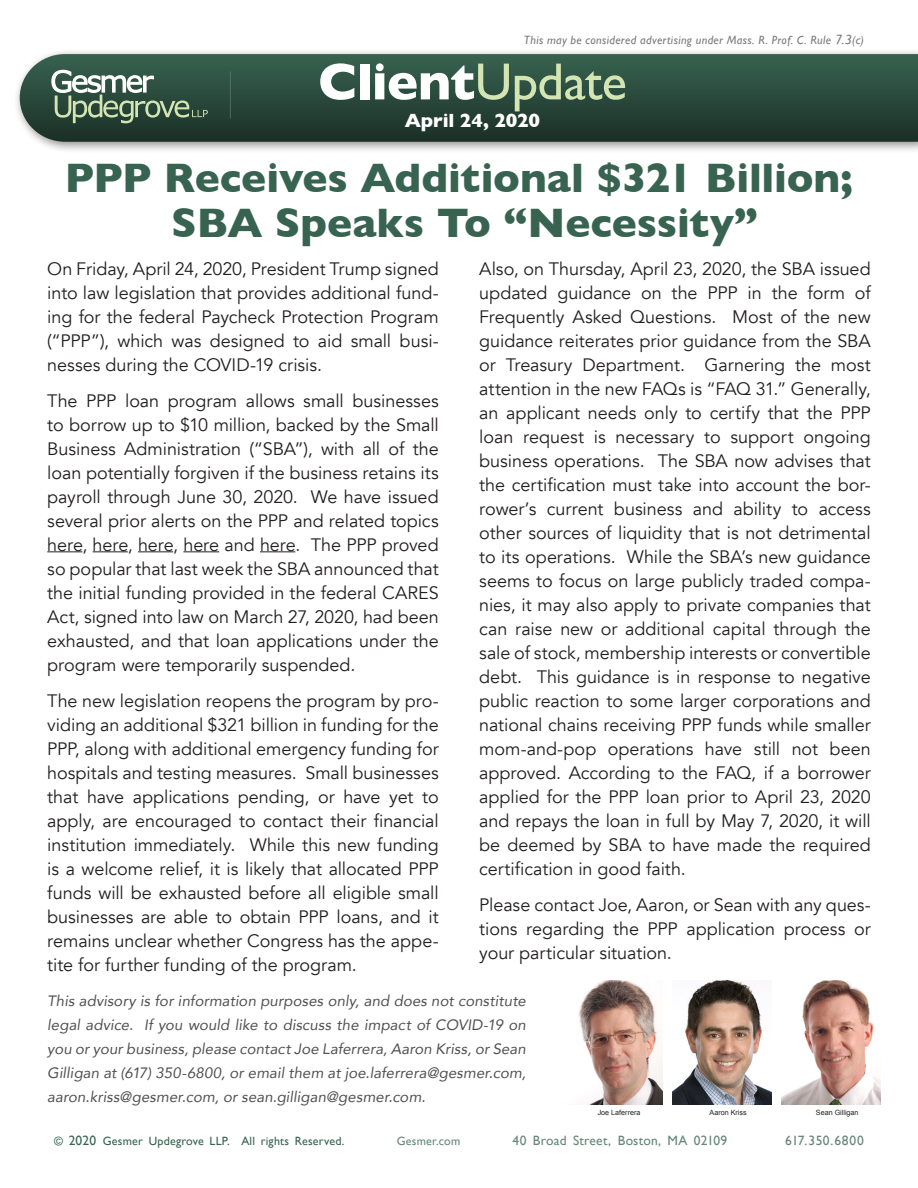
<style>
.page{position:relative;width:918px;height:1188px;background:#fff}
.page>*{position:absolute;margin:0;border:0;box-sizing:border-box;transform-origin:0 0}
.Body_Copy{font:700 52.5px "Gill Sans";letter-spacing:-.015em;color:#fff}
.Body_Copy-2{font:700 42px/45px "Gill Sans";letter-spacing:-.005em;color:#386351;text-align:center}
.Body_Copy-3{font:700 19.5px "Gill Sans";letter-spacing:-.005em;color:#fff}
.Body_Text{font:18px/24px "Avenir";color:#231f20;text-align:justify}
.Body_Text-2{font:italic 15px/24px "Avenir";letter-spacing:.01em;color:#505050;text-align:justify}
.t1{font:13.5px "Gill Sans";letter-spacing:.015em;color:#678678}
.t2{font:italic 12px "Gill Sans";letter-spacing:.03em;color:#7c7c7c}
.t3{font:12px "Gill Sans";letter-spacing:.02em;color:#386351}
.t4{font:12px "Gill Sans";letter-spacing:.02em;color:#678678}
.t5{font:7.2px "Arial";color:#231f20}
.s1{font-size:13.5px}
.s2{font-weight:400;color:#d3e5b3}
</style>
<div class="page">
<hr style="left:47px;top:551px;width:35px;height:1px;background:#231f20">
<hr style="left:93px;top:551px;width:35px;height:1px;background:#231f20">
<hr style="left:138px;top:551px;width:35px;height:1px;background:#231f20">
<hr style="left:183px;top:551px;width:36px;height:1px;background:#231f20">
<hr style="left:260px;top:551px;width:35px;height:1px;background:#231f20">
<div style="left:13px;top:48px;width:905px;height:106px;background:#231f20;opacity:.5"></div>
<svg style="left:20px;top:54px;width:898px;height:88px;background:#2c4b3e"></svg>
<hr style="left:230px;top:71px;width:1px;height:48px;background:#678678">
<svg style="left:51px;top:70px;width:157px;height:53px;background:#597463"></svg>
<img style="left:673px;top:980px;width:99px;height:124px">
<img style="left:782px;top:980px;width:99px;height:124px">
<img style="left:578px;top:980px;width:85px;height:124px">
<p class="t2" style="left:524px;top:33px;width:342px">This may be considered advertising under Mass. R. Prof. C. Rule <span class="s1">7.3</span>(c)</p>
<p class="Body_Copy" style="left:318px;top:40px;width:310px">Client<span class="s2">Update</span></p>
<p class="Body_Copy-3" style="left:405px;top:105px;width:137px">April 24, 2020</p>
<p class="Body_Copy-2" style="left:65px;top:155px;width:790px">PPP Receives Additional $321 Billion;<br>SBA Speaks To “Necessity”</p>
<p class="Body_Text" style="left:479px;top:257px;width:393px">Also, on Thursday, April 23, 2020, the SBA issued updated guidance on the PPP in the form of Frequently Asked Questions. Most of the new guidance reiterates prior guidance from the SBA or Treasury Department. Garnering the most attention in the new FAQs is “FAQ 31.” Generally, an applicant needs only to certify that the PPP loan request is necessary to support ongoing business operations. The SBA now advises that the certification must take into account the bor&shy;rower’s current business and ability to access other sources of liquidity that is not detrimental to its operations. While the SBA’s new guidance seems to focus on large publicly traded compa&shy;nies, it may also apply to private companies that can raise new or additional capital through the sale of stock, membership interests or convertible debt. This guidance is in response to negative public reaction to some larger corporations and national chains receiving PPP funds while smaller mom-and-pop operations have still not been approved. According to the FAQ, if a borrower applied for the PPP loan prior to April 23, 2020 and repays the loan in full by May 7, 2020, it will be deemed by SBA to have made the required certification in good faith.</p>
<p class="Body_Text" style="left:479px;top:893px;width:393px">Please contact Joe, Aaron, or Sean with any ques&shy;tions regarding the PPP application process or your particular situation.</p>
<p class="Body_Text" style="left:47px;top:257px;width:393px">On Friday, April 24, 2020, President Trump signed into law legislation that provides additional fund&shy;ing for the federal Paycheck Protection Program (“PPP”), which was designed to aid small busi&shy;nesses during the COVID-19 crisis.</p>
<p class="Body_Text" style="left:47px;top:389px;width:393px">The PPP loan program allows small businesses to borrow up to $10 million, backed by the Small Business Administration (“SBA”), with all of the loan potentially forgiven if the business retains its payroll through June 30, 2020. We have issued several prior alerts on the PPP and related topics here, here, here, here and here. The PPP proved so popular that last week the SBA announced that the initial funding provided in the federal CARES Act, signed into law on March 27, 2020, had been exhausted, and that loan applications under the program were temporarily suspended.</p>
<p class="Body_Text" style="left:47px;top:689px;width:393px">The new legislation reopens the program by pro&shy;viding an additional $321 billion in funding for the PPP, along with additional emergency funding for hospitals and testing measures. Small businesses that have applications pending, or have yet to apply, are encouraged to contact their financial institution immediately. While this new funding is a welcome relief, it is likely that allocated PPP funds will be exhausted before all eligible small businesses are able to obtain PPP loans, and it remains unclear whether Congress has the appe&shy;tite for further funding of the program.</p>
<p class="Body_Text-2" style="left:47px;top:989px;width:480px">This advisory is for information purposes only, and does not constitute legal advice. If you would like to discuss the impact of COVID-19 on you or your business, please contact Joe Laferrera, Aaron Kriss, or Sean Gilligan at (617) 350-6800, or email them at joe.laferrera@gesmer.com, aaron.kriss@gesmer.com, or sean.gilligan@gesmer.com.</p>
<p class="t5" style="left:598px;top:1108px;width:44px">Joe Laferrera</p>
<p class="t5" style="left:710px;top:1108px;width:39px">Aaron Kriss</p>
<p class="t5" style="left:816px;top:1108px;width:44px">Sean Gilligan</p>
<p class="t3" style="left:54px;top:1134px;width:292px">© <span class="s1">2020</span> Gesmer Updegrove LLP. All rights Reserved.</p>
<p class="t4" style="left:397px;top:1134px;width:65px">Gesmer.com</p>
<p class="t1" style="left:513px;top:1132px;width:216px">40 Broad Street, Boston, MA 02109</p>
<p class="t1" style="left:785px;top:1132px;width:80px">617.350.6800</p>
</div>
